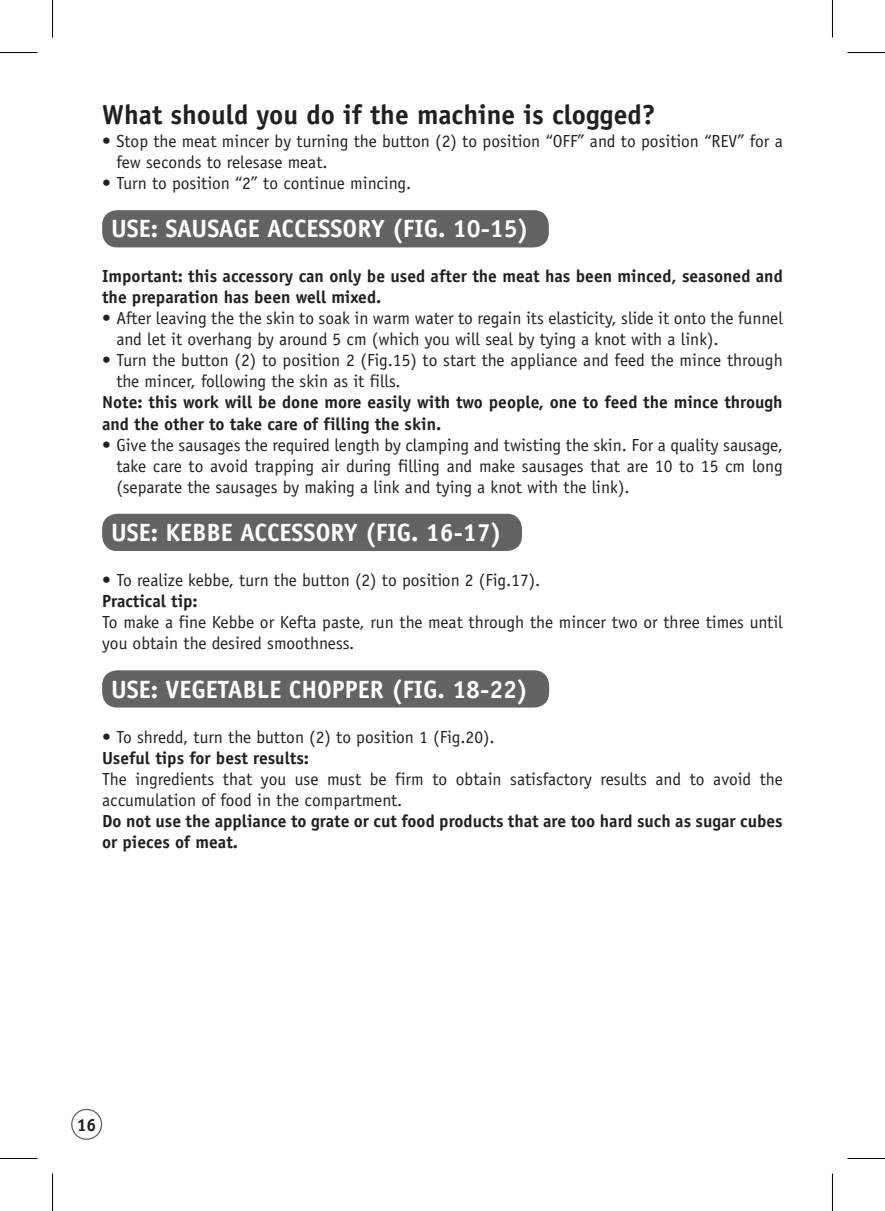
<style>
.page{position:relative;width:885px;height:1211px;background:#fff}
.page>*{position:absolute;margin:0;border:0;box-sizing:border-box;transform-origin:0 0}
.t1{font:700 27.5px "Officina Sans";color:#231f20}
.t2{font:700 25px "Officina Sans";color:#fff}
.t3{font:17.5px/21px "Officina Sans";color:#231f20}
.t4{font:700 17.5px/21px "Officina Sans";color:#231f20}
</style>
<div class="page">
<div style="left:71px;top:1108px;width:31px;height:31px;border:1px solid #636366;border-radius:50%"></div>
<div style="left:102px;top:210px;width:447px;height:37px;background:#636366;border-radius:15px"></div>
<div style="left:102px;top:514px;width:420px;height:37px;background:#636366;border-radius:15px"></div>
<div style="left:102px;top:670px;width:447px;height:37px;background:#636366;border-radius:15px"></div>
<hr style="left:0;top:52px;width:38px;height:1px;background:#000">
<hr style="left:847px;top:52px;width:38px;height:1px;background:#000">
<hr style="left:0;top:1158px;width:38px;height:1px;background:#000">
<hr style="left:847px;top:1158px;width:38px;height:1px;background:#000">
<hr style="left:52px;top:0;width:1px;height:38px;background:#000">
<hr style="left:52px;top:1173px;width:1px;height:38px;background:#000">
<hr style="left:832px;top:0;width:1px;height:38px;background:#000">
<hr style="left:832px;top:1173px;width:1px;height:38px;background:#000">
<h1 class="t1" style="left:102px;top:97px;width:555px">What should you do if the machine is clogged?</h1>
<p class="t3" style="left:116px;top:130px;width:668px;text-indent:-14px">• Stop the meat mincer by turning the button (2) to position “OFF” and to position “REV” for a few seconds to relesase meat.</p>
<p class="t3" style="left:102px;top:172px;width:311px">• Turn to position “2” to continue mincing.</p>
<h2 class="t2" style="left:111px;top:213px;width:419px">USE: SAUSAGE ACCESSORY (FIG. 10-15)</h2>
<p class="t4" style="left:102px;top:266px;width:682px">Important: this accessory can only be used after the meat has been minced, seasoned and the preparation has been well mixed.</p>
<p class="t3" style="left:116px;top:308px;width:668px;text-indent:-14px">• After leaving the the skin to soak in warm water to regain its elasticity, slide it onto the funnel and let it overhang by around 5 cm (which you will seal by tying a knot with a link).</p>
<p class="t3" style="left:116px;top:350px;width:668px;text-indent:-14px">• Turn the button (2) to position 2 (Fig.15) to start the appliance and feed the mince through the mincer, following the skin as it fills.</p>
<p class="t4" style="left:102px;top:392px;width:682px">Note: this work will be done more easily with two people, one to feed the mince through and the other to take care of filling the skin.</p>
<p class="t3" style="left:116px;top:434px;width:668px;text-align:justify;text-indent:-14px">• Give the sausages the required length by clamping and twisting the skin. For a quality sausage, take care to avoid trapping air during filling and make sausages that are 10 to 15 cm long (separate the sausages by making a link and tying a knot with the link).</p>
<h2 class="t2" style="left:111px;top:517px;width:392px">USE: KEBBE ACCESSORY (FIG. 16-17)</h2>
<p class="t3" style="left:102px;top:569px;width:440px">• To realize kebbe, turn the button (2) to position 2 (Fig.17).</p>
<p class="t4" style="left:102px;top:590px;width:97px">Practical tip:</p>
<p class="t3" style="left:102px;top:611px;width:682px">To make a fine Kebbe or Kefta paste, run the meat through the mincer two or three times until you obtain the desired smoothness.</p>
<h2 class="t2" style="left:111px;top:673px;width:419px">USE: VEGETABLE CHOPPER (FIG. 18-22)</h2>
<p class="t3" style="left:102px;top:726px;width:394px">• To shredd, turn the button (2) to position 1 (Fig.20).</p>
<p class="t4" style="left:102px;top:747px;width:208px">Useful tips for best results:</p>
<p class="t3" style="left:102px;top:768px;width:682px">The ingredients that you use must be firm to obtain satisfactory results and to avoid the accumulation of food in the compartment.</p>
<p class="t4" style="left:102px;top:810px;width:682px">Do not use the appliance to grate or cut food products that are too hard such as sugar cubes or pieces of meat.</p>
<p class="t4" style="left:77px;top:1113px;width:21px">16</p>
</div>
